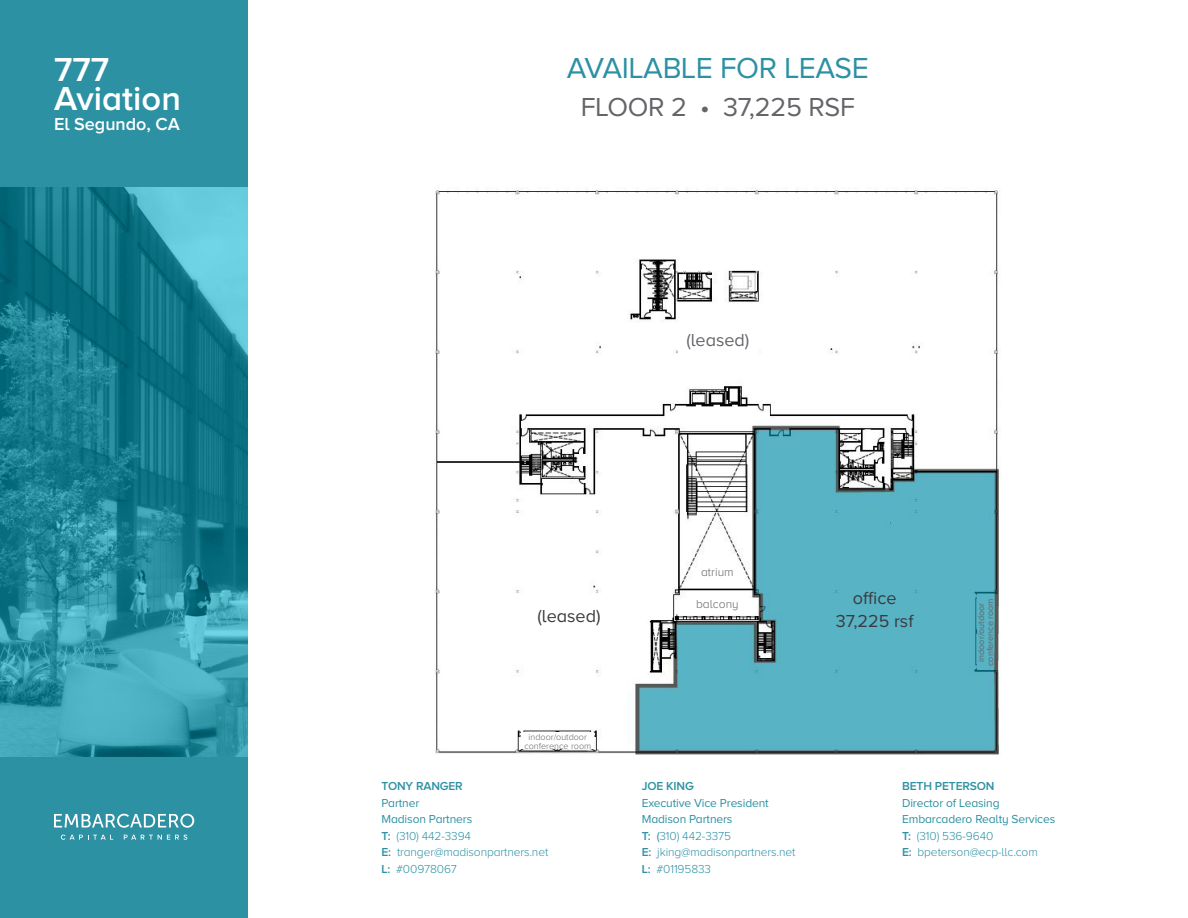
<style>
.page{position:relative;width:1188px;height:918px;background:#fff}
.page>*{position:absolute;margin:0;border:0;box-sizing:border-box;transform-origin:0 0}
.t1{font:600 34.5px/28.5px "Proxima Nova A";color:#fff}
.t2{font:30px "Proxima Nova A";letter-spacing:-.01em;color:#2c91a3}
.t3{font:27px "Proxima Nova A";letter-spacing:-.01em;color:#646569}
.t4{font:18px/22.5px "Proxima Nova A";color:#3b3b3f;text-align:center}
.t5{font:600 18px "Proxima Nova A";color:#fff}
.t6{font:18px "Proxima Nova A";color:#646569}
.t7{font:300 12px/16.5px "Proxima Nova A";letter-spacing:-.01em;color:#2c91a3}
.t8{font:12px/16.5px "Proxima Nova A";letter-spacing:-.01em;color:#2c91a3}
.t9{font:600 12px "Proxima Nova A";letter-spacing:-.01em;color:#2c91a3}
.t10{font:300 12px "Proxima Nova A";color:#646569}
.t11{font:300 9px/9px "Proxima Nova A";color:#646569;text-align:center}
.t12{font:9px/9px "Proxima Nova A";color:#646569;text-align:center}
.s1{font-weight:400}
.s2{font-weight:600}
.s3{font-weight:300}
</style>
<div class="page">
<img style="left:435px;top:188px;width:564px;height:567px">
<div style="left:698px;top:566px;width:39px;height:13px;background:#fff"></div>
<div style="left:678px;top:332px;width:80px;height:38px;background:#fff"></div>
<div style="left:522px;top:732px;width:72px;height:17px;background:#fff"></div>
<div style="left:681px;top:599px;width:73px;height:16px;background:#fff"></div>
<div style="left:0;top:0;width:248px;height:918px;background:#2c91a3"></div>
<img style="left:0;top:188px;width:248px;height:568px">
<svg style="left:54px;top:814px;width:140px;height:14px"></svg>
<svg style="left:61px;top:835px;width:52px;height:5px"></svg>
<svg style="left:124px;top:835px;width:63px;height:5px"></svg>
<h1 class="t1" style="left:54px;top:55px;width:128px">777<br>Aviation</h1>
<h3 class="t5" style="left:54px;top:113px;width:128px">El Segundo, CA</h3>
<h2 class="t2" style="left:567px;top:51px;width:304px">AVAILABLE FOR LEASE</h2>
<h3 class="t3" style="left:581px;top:92px;width:276px">FLOOR 2 • 37,225 RSF</h3>
<h3 class="t6" style="left:686px;top:330px;width:65px">(leased)</h3>
<p class="t10" style="left:701px;top:565px;width:34px">atrium</p>
<h3 class="t4" style="left:836px;top:587px;width:79px">office<br>37,225 rsf</h3>
<h3 class="t4" style="left:537px;top:605px;width:65px">(leased)</h3>
<p class="t12" style="left:976px;top:666px;width:69px;rotate:-90deg">indoor/outdoor conference room</p>
<p class="t10" style="left:696px;top:598px;width:44px">balcony</p>
<p class="t11" style="left:524px;top:732px;width:68px">indoor/outdoor conference room</p>
<p class="t9" style="left:382px;top:780px;width:83px">TONY RANGER</p>
<p class="t7" style="left:382px;top:795px;width:168px"><span class="s1">Partner<br>Madison Partners<br></span><span class="s2">T:</span> (310) 442-3394<br><span class="s2">E:</span> tranger@madisonpartners.net<br><span class="s2">L:</span> #00978067</p>
<p class="t9" style="left:642px;top:780px;width:53px">JOE KING</p>
<p class="t7" style="left:642px;top:795px;width:155px"><span class="s1">Executive Vice President<br>Madison Partners<br></span><span class="s2">T:</span> <span class="s1">(</span>310) 442-3375<br><span class="s2">E:</span> jking@madisonpartners.net<br><span class="s2">L:</span> #01195833</p>
<p class="t9" style="left:902px;top:780px;width:94px">BETH PETERSON</p>
<p class="t8" style="left:902px;top:795px;width:155px">Director of Leasing<br>Embarcadero Realty Services<br><span class="s2">T:</span> <span class="s3">(310) 536-9640<br></span><span class="s2">E:</span> <span class="s3">bpeterson@ecp-llc.com</span></p>
</div>
